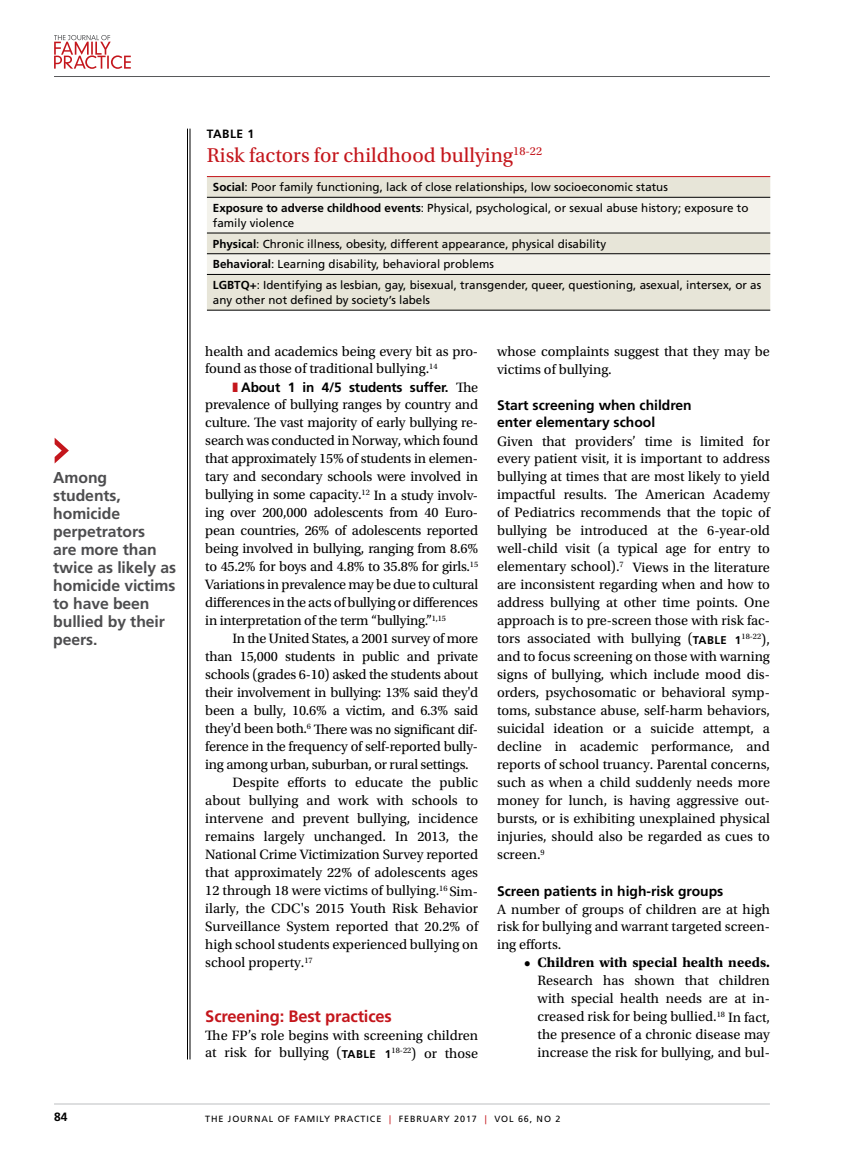
<style>
.page{position:relative;width:851px;height:1161px;background:#fff}
.page>*{position:absolute;margin:0;border:0;box-sizing:border-box;transform-origin:0 0}
.t1{font:21px "Utopia Std";color:#c4161c}
.t2{font:700 16.5px "Frutiger LT Std";letter-spacing:-.01em;color:#c4161c}
.t3{font:700 15.75px/18px "Frutiger LT Std";letter-spacing:-.005em;color:#4d4d4f}
.t4{font:14.25px/18px "Utopia Std";letter-spacing:-.005em;color:#000;text-align:justify}
.t5{font:700 14.25px "Utopia Std";color:#000}
.t6{font:700 13.8px/18px "Frutiger LT Std";color:#000}
.t7{font:700 13.5px "Frutiger LT Std";letter-spacing:-.015em;color:#000}
.t8{font:700 12px "Frutiger LT Std";letter-spacing:.04em;color:#000}
.t9{font:11.7px/20.7px "Frutiger LT Std";color:#000}
.t10{font:9px "Frutiger LT Std";letter-spacing:.1em;color:#000}
.s1{font-weight:700}
.s2{color:#c4161c}
.s3{font-family:"Utopia Std";font-weight:400;font-size:14.25px}
.s4{font-family:"Frutiger LT Std";font-weight:700;font-size:11.25px}
</style>
<div class="page">
<hr style="left:190px;top:129px;width:1px;height:930px;background:#000">
<hr style="left:187px;top:129px;width:1px;height:930px;background:#000">
<svg style="left:54px;top:35px;width:77px;height:34px"></svg>
<hr style="left:54px;top:76px;width:716px;height:1px;background:#58595b">
<hr style="left:54px;top:1104px;width:716px;height:1px;background:#bcbec0">
<svg style="left:55px;top:438px;width:14px;height:25px"></svg>
<div style="left:207px;top:177px;width:563px;height:133px;background:#e7e5d8"></div>
<svg style="left:207px;top:198px;width:563px;height:76px;background:#edece3"></svg>
<hr style="left:207px;top:197px;width:563px;height:1px;background:#000">
<hr style="left:207px;top:233px;width:563px;height:1px;background:#000">
<hr style="left:207px;top:253px;width:563px;height:1px;background:#000">
<hr style="left:207px;top:274px;width:563px;height:1px;background:#000">
<hr style="left:207px;top:310px;width:563px;height:1px;background:#000">
<hr style="left:207px;top:176px;width:563px;height:1px;background:#c4161c">
<p class="t3" style="left:53px;top:468px;width:124px">Among students, homicide perpetrators<br>are more than twice as likely as homicide victims to have been bullied by their peers.</p>
<p class="t8" style="left:207px;top:127px;width:49px">TABLE 1</p>
<h1 class="t1" style="left:207px;top:144px;width:337px">Risk factors for childhood bullying<sup>18-22</sup></h1>
<p class="t9" style="left:213px;top:177px;width:537px"><span class="s1">Social</span>: Poor family functioning, lack of close relationships, low socioeconomic status<br><span class="s1">Exposure to adverse childhood events</span>: Physical, psychological, or sexual abuse history; exposure to</p>
<p class="t9" style="left:213px;top:213px;width:549px">family violence<br><span class="s1">Physical</span>: Chronic illness, obesity, different appearance, physical disability<br><span class="s1">Behavioral</span>: Learning disability, behavioral problems<br><span class="s1">LGBTQ+</span>: Identifying as lesbian, gay, bisexual, transgender, queer, questioning, asexual, intersex, or as</p>
<p class="t9" style="left:213px;top:290px;width:219px">any other not defined by society’s labels</p>
<p class="t4" style="left:205px;top:342px;width:274px">health and academics being every bit as pro&shy;found as those of traditional bullying.<sup>14</sup></p>
<p class="t7" style="left:232px;top:379px;width:247px"><span class="s2">❚</span> About 1 in 4/5 students suffer. <span class="s3">The</span></p>
<p class="t4" style="left:205px;top:396px;width:274px">prevalence of bullying ranges by country and culture. The vast majority of early bullying re&shy;search was conducted in Norway, which found that approximately 15% of students in elemen&shy;tary and secondary schools were involved in bullying in some capacity.<sup>12</sup> In a study involv&shy;ing over 200,000 adolescents from 40 Euro&shy;pean countries, 26% of adolescents reported being involved in bullying, ranging from 8.6% to 45.2% for boys and 4.8% to 35.8% for girls.<sup>15<br></sup>Variations in prevalence may be due to cultural differences in the acts of bullying or differences in interpretation of the term “bullying.”<sup>1,15</sup></p>
<p class="t4" style="left:232px;top:630px;width:247px">In the United States, a 2001 survey of more</p>
<p class="t4" style="left:205px;top:648px;width:274px">than 15,000 students in public and private</p>
<p class="t4" style="left:205px;top:666px;width:274px">schools (grades 6-10) asked the students about</p>
<p class="t4" style="left:205px;top:684px;width:274px">their involvement in bullying: 13% said they'd</p>
<p class="t4" style="left:205px;top:702px;width:274px">been a bully, 10.6% a victim, and 6.3% said</p>
<p class="t4" style="left:205px;top:720px;width:274px">they'd been both.<sup>6</sup> There was no significant dif-</p>
<p class="t4" style="left:205px;top:738px;width:274px">ference in the frequency of self-reported bully-</p>
<p class="t4" style="left:205px;top:756px;width:265px">ing among urban, suburban, or rural settings.</p>
<p class="t4" style="left:232px;top:774px;width:247px">Despite efforts to educate the public</p>
<p class="t4" style="left:205px;top:792px;width:274px">about bullying and work with schools to</p>
<p class="t4" style="left:205px;top:810px;width:274px">intervene and prevent bullying, incidence</p>
<p class="t4" style="left:205px;top:828px;width:274px">remains largely unchanged. In 2013, the</p>
<p class="t4" style="left:205px;top:846px;width:274px">National Crime Victimization Survey reported</p>
<p class="t4" style="left:205px;top:864px;width:274px">that approximately 22% of adolescents ages</p>
<p class="t4" style="left:205px;top:882px;width:274px">12 through 18 were victims of bullying.<sup>16</sup> Sim-</p>
<p class="t4" style="left:205px;top:900px;width:274px">ilarly, the CDC's 2015 Youth Risk Behavior</p>
<p class="t4" style="left:205px;top:918px;width:274px">Surveillance System reported that 20.2% of</p>
<p class="t4" style="left:205px;top:936px;width:274px">high school students experienced bullying on</p>
<p class="t4" style="left:205px;top:954px;width:109px">school property.<sup>17</sup></p>
<p class="t2" style="left:205px;top:1006px;width:188px">Screening: Best practices</p>
<p class="t4" style="left:205px;top:1026px;width:274px">The FP’s role begins with screening children at risk for bullying (<span class="s4">TABLE 1</span><sup>18-22</sup>) or those</p>
<p class="t4" style="left:497px;top:342px;width:274px">whose complaints suggest that they may be victims of bullying.</p>
<p class="t6" style="left:497px;top:396px;width:196px">Start screening when children enter elementary school</p>
<p class="t4" style="left:497px;top:432px;width:274px">Given that providers’ time is limited for every patient visit, it is important to address bullying at times that are most likely to yield impactful results. The American Academy of Pediatrics recommends that the topic of bullying be introduced at the 6-year-old well-child visit (a typical age for entry to elementary school).<sup>7</sup> Views in the literature are inconsistent regarding when and how to address bullying at other time points. One approach is to pre-screen those with risk fac&shy;tors associated with bullying (<span class="s4">TABLE 1</span><sup>18-22</sup>), and to focus screening on those with warning signs of bullying, which include mood dis&shy;orders, psychosomatic or behavioral symp&shy;toms, substance abuse, self-harm behaviors, suicidal ideation or a suicide attempt, a decline in academic performance, and reports of school truancy. Parental concerns, such as when a child suddenly needs more money for lunch, is having aggressive out&shy;bursts, or is exhibiting unexplained physical injuries, should also be regarded as cues to screen.<sup>9</sup></p>
<p class="t6" style="left:497px;top:882px;width:228px">Screen patients in high-risk groups</p>
<p class="t4" style="left:497px;top:900px;width:274px">A number of groups of children are at high risk for bullying and warrant targeted screen&shy;ing efforts.</p>
<p class="t5" style="left:524px;top:955px;width:247px">• Children with special health needs.</p>
<p class="t4" style="left:537px;top:972px;width:234px">Research has shown that children with special health needs are at in&shy;creased risk for being bullied.<sup>18</sup> In fact, the presence of a chronic disease may increase the risk for bullying, and bul-</p>
<p class="t8" style="left:54px;top:1110px;width:15px">84</p>
<p class="t10" style="left:205px;top:1113px;width:356px">THE JOURNAL OF FAMILY PRACTICE <span class="s2">|</span> FEBRUARY 2017 <span class="s2">|</span> VOL 66, NO 2</p>
</div>
